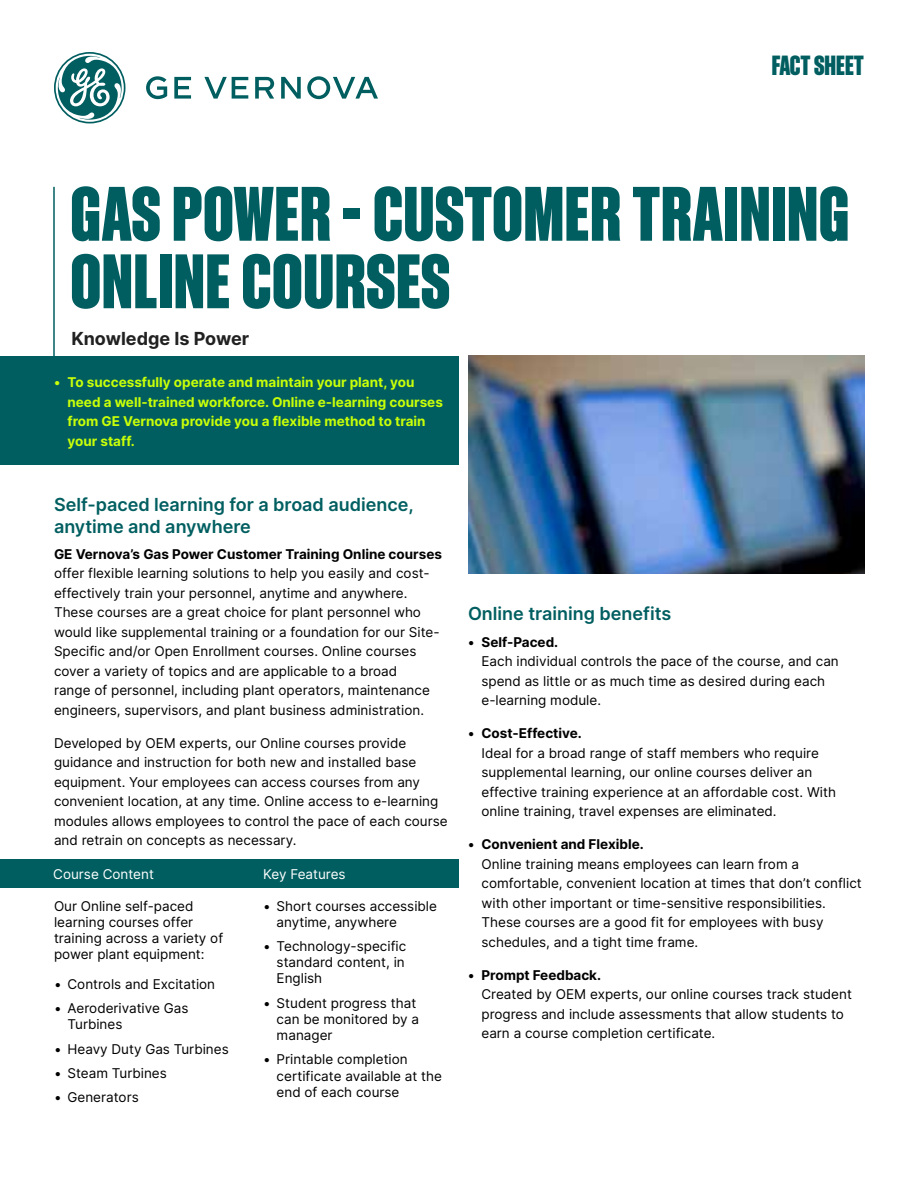
<style>
.page{position:relative;width:918px;height:1188px;background:#fff}
.page>*{position:absolute;margin:0;border:0;box-sizing:border-box;transform-origin:0 0}
.t1{font:800 75px/67.5px "Sons Condensed";letter-spacing:.01em;color:#005e60}
.t2{font:800 27px "Sons Condensed";color:#005e60}
.t3{font:600 18px/21.6px "Inter";color:#005e60}
.t4{font:700 18px "Inter";color:#212121}
.t5{font:13.5px/19.5px "Inter";color:#000}
.t6{font:700 13.5px/19.5px "Inter";color:#c8ff08}
.t7{font:700 13.5px "Inter";color:#000}
.t8{font:13.5px "Inter";color:#fff}
</style>
<div class="page">
<div style="left:0;top:356px;width:459px;height:108px;background:#005e60"></div>
<div style="left:0;top:860px;width:459px;height:28px;background:#005e60"></div>
<svg style="left:54px;top:52px;width:324px;height:71px"></svg>
<hr style="left:53px;top:187px;width:2px;height:237px;background:#005e60">
<img style="left:468px;top:356px;width:396px;height:217px">
<h2 class="t2" style="left:772px;top:51px;width:94px">FACT SHEET</h2>
<h1 class="t1" style="left:70px;top:180px;width:780px">GAS POWER - CUSTOMER TRAINING<br>ONLINE COURSES</h1>
<h3 class="t4" style="left:71px;top:325px;width:179px">Knowledge Is Power</h3>
<p class="t6" style="left:68px;top:372px;width:377px;text-indent:-14px">• To successfully operate and maintain your plant, you need a well-trained workforce. Online e-learning courses from GE Vernova provide you a flexible method to train your staff.</p>
<h3 class="t3" style="left:54px;top:493px;width:361px">Self-paced learning for a broad audience, anytime and anywhere</h3>
<p class="t7" style="left:54px;top:544px;width:390px">GE Vernova’s Gas Power Customer Training Online courses</p>
<p class="t5" style="left:54px;top:563px;width:387px">offer flexible learning solutions to help you easily and cost&shy;effectively train your personnel, anytime and anywhere.<br>These courses are a great choice for plant personnel who would like supplemental training or a foundation for our Site-Specific and/or Open Enrollment courses. Online courses cover a variety of topics and are applicable to a broad<br>range of personnel, including plant operators, maintenance engineers, supervisors, and plant business administration.</p>
<p class="t5" style="left:54px;top:733px;width:395px">Developed by OEM experts, our Online courses provide guidance and instruction for both new and installed base equipment. Your employees can access courses from any convenient location, at any time. Online access to e-learning modules allows employees to control the pace of each course and retrain on concepts as necessary.</p>
<p class="t8" style="left:53px;top:864px;width:102px">Course Content</p>
<p class="t8" style="left:263px;top:864px;width:84px">Key Features</p>
<p class="t5" style="left:54px;top:897px;width:171px;line-height:16.2px">Our Online self-paced learning courses offer training across a variety of power plant equipment:</p>
<p class="t5" style="left:54px;top:974px;width:163px">• Controls and Excitation</p>
<p class="t5" style="left:68px;top:1000px;width:122px;line-height:16.2px;text-indent:-14px">• Aeroderivative Gas<br>Turbines</p>
<p class="t5" style="left:54px;top:1039px;width:176px">• Heavy Duty Gas Turbines</p>
<p class="t5" style="left:54px;top:1063px;width:114px">• Steam Turbines</p>
<p class="t5" style="left:54px;top:1087px;width:86px">• Generators</p>
<p class="t5" style="left:277px;top:897px;width:162px;line-height:16.2px;text-indent:-14px">• Short courses accessible anytime, anywhere</p>
<p class="t5" style="left:277px;top:938px;width:131px;line-height:16.2px;text-align:justify;text-indent:-14px">• Technology-specific standard content, in English</p>
<p class="t5" style="left:277px;top:994px;width:144px;line-height:16.2px;text-indent:-14px">• Student progress that can be monitored by a manager</p>
<p class="t5" style="left:277px;top:1051px;width:167px;line-height:16.2px;text-indent:-14px">• Printable completion certificate available at the end of each course</p>
<h3 class="t3" style="left:468px;top:603px;width:205px">Online training benefits</h3>
<p class="t7" style="left:468px;top:632px;width:92px">• Self-Paced.</p>
<p class="t5" style="left:482px;top:651px;width:359px">Each individual controls the pace of the course, and can spend as little or as much time as desired during each e-learning module.</p>
<p class="t7" style="left:468px;top:723px;width:115px">• Cost-Effective.</p>
<p class="t5" style="left:482px;top:743px;width:356px">Ideal for a broad range of staff members who require supplemental learning, our online courses deliver an effective training experience at an affordable cost. With online training, travel expenses are eliminated.</p>
<p class="t7" style="left:468px;top:834px;width:177px">• Convenient and Flexible.</p>
<p class="t5" style="left:482px;top:854px;width:382px">Online training means employees can learn from a comfortable, convenient location at times that don’t conflict with other important or time-sensitive responsibilities.<br>These courses are a good fit for employees with busy schedules, and a tight time frame.</p>
<p class="t7" style="left:468px;top:965px;width:135px">• Prompt Feedback.</p>
<p class="t5" style="left:482px;top:984px;width:372px">Created by OEM experts, our online courses track student progress and include assessments that allow students to earn a course completion certificate.</p>
</div>
